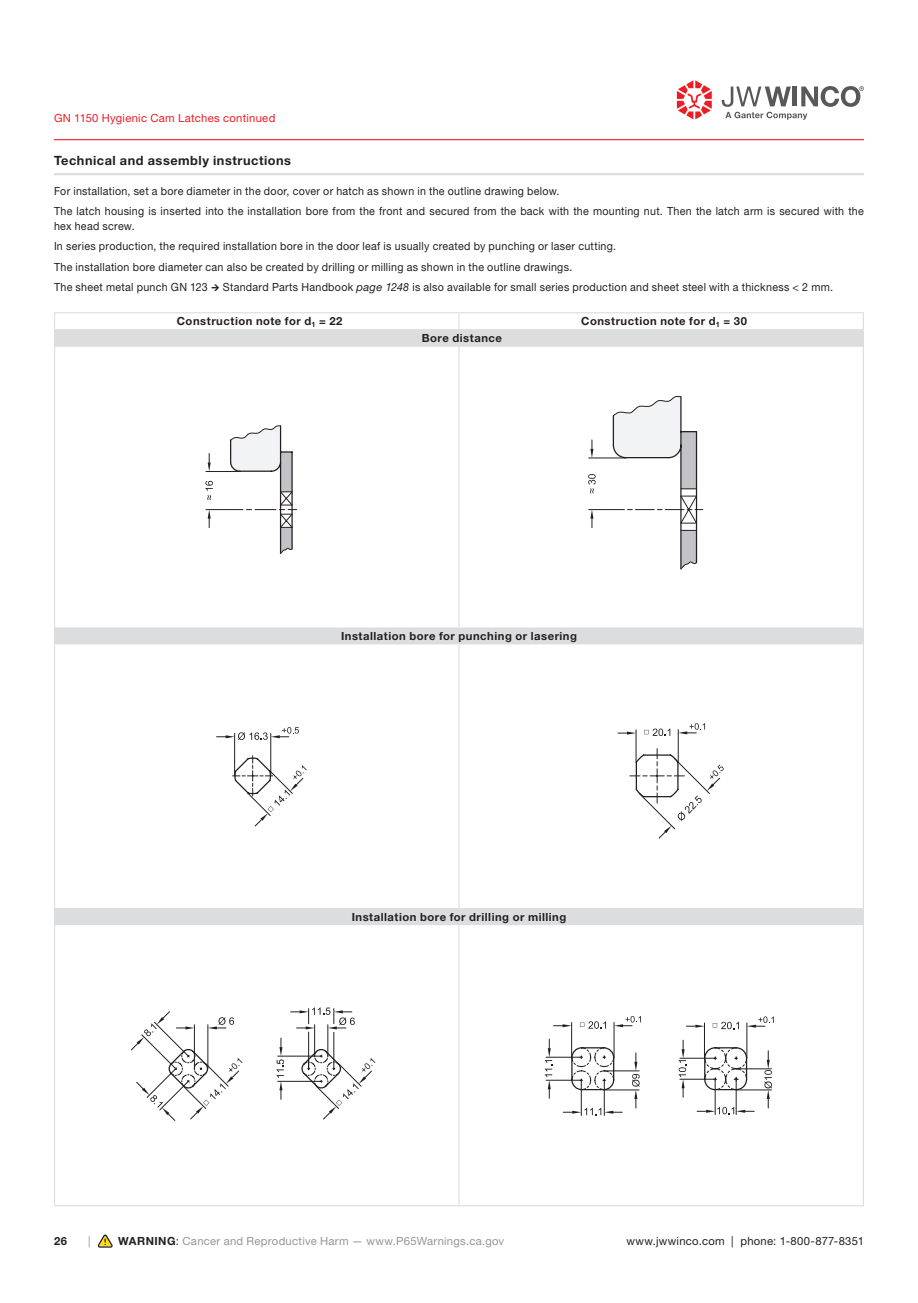
<style>
.page{position:relative;width:918px;height:1303px;background:#fff}
.page>*{position:absolute;margin:0;border:0;box-sizing:border-box;transform-origin:0 0}
.t1{font:700 12.75px "Helvetica Neue LT Pro";letter-spacing:.04em;color:#231f20}
.t2{font:11.25px/20.2px "Helvetica Neue LTW1 G";letter-spacing:.025em;color:#231f20;scale:.95 1}
.t3{font:700 11.25px "Helvetica Neue LTW1 G";letter-spacing:.045em;color:#231f20}
.t4{font:11.25px "Helvetica Neue LT Pro";letter-spacing:.025em;color:#939598}
.t5{font:11.25px "Helvetica Neue LTW1 G";letter-spacing:.025em;color:#231f20}
.t6{font:11.25px "Helvetica Neue LTW1 G";letter-spacing:.025em;color:#ee1d23}
.t7{font:11.25px "Helvetica Neue LTW1 G";color:#939598}
.s1{font-style:italic}
.s2{font-weight:700;color:#231f20}
.s3{color:#231f20}
</style>
<div class="page">
<hr style="left:54px;top:139px;width:810px;height:1px;background:#ee1d23">
<svg style="left:677px;top:80px;width:35px;height:39px"></svg>
<svg style="left:722px;top:86px;width:142px;height:34px"></svg>
<svg style="left:98px;top:1234px;width:15px;height:13px"></svg>
<hr style="left:54px;top:173px;width:810px;height:2px;background:#dcdddf">
<svg style="left:55px;top:330px;width:808px;height:595px"></svg>
<hr style="left:458px;top:644px;width:2px;height:264px;background:#dcdddf">
<hr style="left:863px;top:644px;width:1px;height:264px;background:#dcdddf">
<hr style="left:458px;top:925px;width:2px;height:280px;background:#dcdddf">
<hr style="left:863px;top:925px;width:1px;height:280px;background:#dcdddf">
<hr style="left:54px;top:1205px;width:405px;height:1px;background:#dcdddf">
<hr style="left:459px;top:1205px;width:405px;height:1px;background:#dcdddf">
<hr style="left:54px;top:644px;width:1px;height:264px;background:#dcdddf">
<hr style="left:54px;top:925px;width:1px;height:280px;background:#dcdddf">
<svg style="left:863px;top:627px;width:1px;height:17px"></svg>
<svg style="left:863px;top:908px;width:1px;height:17px"></svg>
<hr style="left:54px;top:312px;width:405px;height:1px;background:#dcdddf">
<hr style="left:459px;top:312px;width:405px;height:1px;background:#dcdddf">
<svg style="left:863px;top:313px;width:1px;height:34px"></svg>
<hr style="left:54px;top:347px;width:1px;height:280px;background:#dcdddf">
<hr style="left:458px;top:347px;width:2px;height:280px;background:#dcdddf">
<hr style="left:863px;top:347px;width:1px;height:280px;background:#dcdddf">
<svg style="left:54px;top:313px;width:1px;height:34px"></svg>
<hr style="left:54px;top:329px;width:405px;height:1px;background:#dcdddf">
<hr style="left:459px;top:329px;width:405px;height:1px;background:#dcdddf">
<svg style="left:458px;top:313px;width:2px;height:16px"></svg>
<svg style="left:54px;top:627px;width:1px;height:17px"></svg>
<svg style="left:54px;top:908px;width:1px;height:17px"></svg>
<svg style="left:205px;top:425px;width:92px;height:130px"></svg>
<svg style="left:588px;top:395px;width:115px;height:175px"></svg>
<hr style="left:234px;top:733px;width:1px;height:43px;background:#231f20">
<hr style="left:270px;top:733px;width:1px;height:43px;background:#231f20">
<svg style="left:217px;top:727px;width:82px;height:13px"></svg>
<svg style="left:233px;top:756px;width:74px;height:71px"></svg>
<hr style="left:636px;top:730px;width:1px;height:32px;background:#231f20">
<hr style="left:678px;top:730px;width:1px;height:32px;background:#231f20">
<svg style="left:618px;top:731px;width:18px;height:3px"></svg>
<svg style="left:678px;top:723px;width:27px;height:11px"></svg>
<svg style="left:644px;top:728px;width:26px;height:8px"></svg>
<svg style="left:630px;top:748px;width:94px;height:91px"></svg>
<svg style="left:131px;top:1007px;width:244px;height:114px"></svg>
<hr style="left:704px;top:1023px;width:1px;height:35px;background:#231f20">
<hr style="left:747px;top:1023px;width:1px;height:35px;background:#231f20">
<svg style="left:686px;top:1025px;width:18px;height:3px"></svg>
<svg style="left:713px;top:1022px;width:26px;height:7px"></svg>
<svg style="left:747px;top:1016px;width:27px;height:12px"></svg>
<hr style="left:571px;top:1022px;width:1px;height:36px;background:#231f20">
<hr style="left:614px;top:1022px;width:1px;height:36px;background:#231f20">
<svg style="left:554px;top:1024px;width:18px;height:3px"></svg>
<svg style="left:580px;top:1021px;width:26px;height:8px"></svg>
<svg style="left:614px;top:1016px;width:27px;height:11px"></svg>
<hr style="left:736px;top:1089px;width:36px;height:1px;background:#231f20">
<hr style="left:736px;top:1068px;width:36px;height:1px;background:#231f20">
<svg style="left:764px;top:1051px;width:8px;height:57px"></svg>
<hr style="left:546px;top:1057px;width:34px;height:1px;background:#231f20">
<hr style="left:546px;top:1080px;width:34px;height:1px;background:#231f20">
<svg style="left:545px;top:1039px;width:7px;height:59px"></svg>
<svg style="left:563px;top:1040px;width:191px;height:75px"></svg>
<p class="t6" style="left:54px;top:111px;width:223px">GN 1150 Hygienic Cam Latches continued</p>
<p class="t1" style="left:54px;top:153px;width:239px">Technical and assembly instructions</p>
<p class="t2" style="left:54px;top:180px;width:854px">For installation, set a bore diameter in the door, cover or hatch as shown in the outline drawing below.<br>The latch housing is inserted into the installation bore from the front and secured from the back with the mounting nut. Then the latch arm is secured with the</p>
<p class="t2" style="left:54px;top:216px;width:822px">hex head screw.<br>In series production, the required installation bore in the door leaf is usually created by punching or laser cutting.<br>The installation bore diameter can also be created by drilling or milling as shown in the outline drawings.<br>The sheet metal punch GN 123 → Standard Parts Handbook <span class="s1">page 1248</span> is also available for small series production and sheet steel with a thickness &lt; 2 mm.</p>
<p class="t3" style="left:177px;top:314px;width:167px">Construction note for d<sub>1</sub> = 22</p>
<p class="t3" style="left:581px;top:314px;width:167px">Construction note for d<sub>1</sub> = 30</p>
<p class="t3" style="left:422px;top:331px;width:82px">Bore distance</p>
<p class="t3" style="left:341px;top:629px;width:237px">Installation bore for punching or lasering</p>
<p class="t3" style="left:352px;top:910px;width:216px">Installation bore for drilling or milling</p>
<p class="t3" style="left:54px;top:1234px;width:15px">26</p>
<p class="t7" style="left:88px;top:1234px;width:4px">|</p>
<p class="t4" style="left:118px;top:1234px;width:388px"><span class="s2">WARNING</span><span class="s3">:</span> Cancer and Reproductive Harm — www.P65Warnings.ca.gov</p>
<p class="t5" style="left:626px;top:1234px;width:239px">www.jwwinco.com | phone: 1-800-877-8351</p>
</div>
